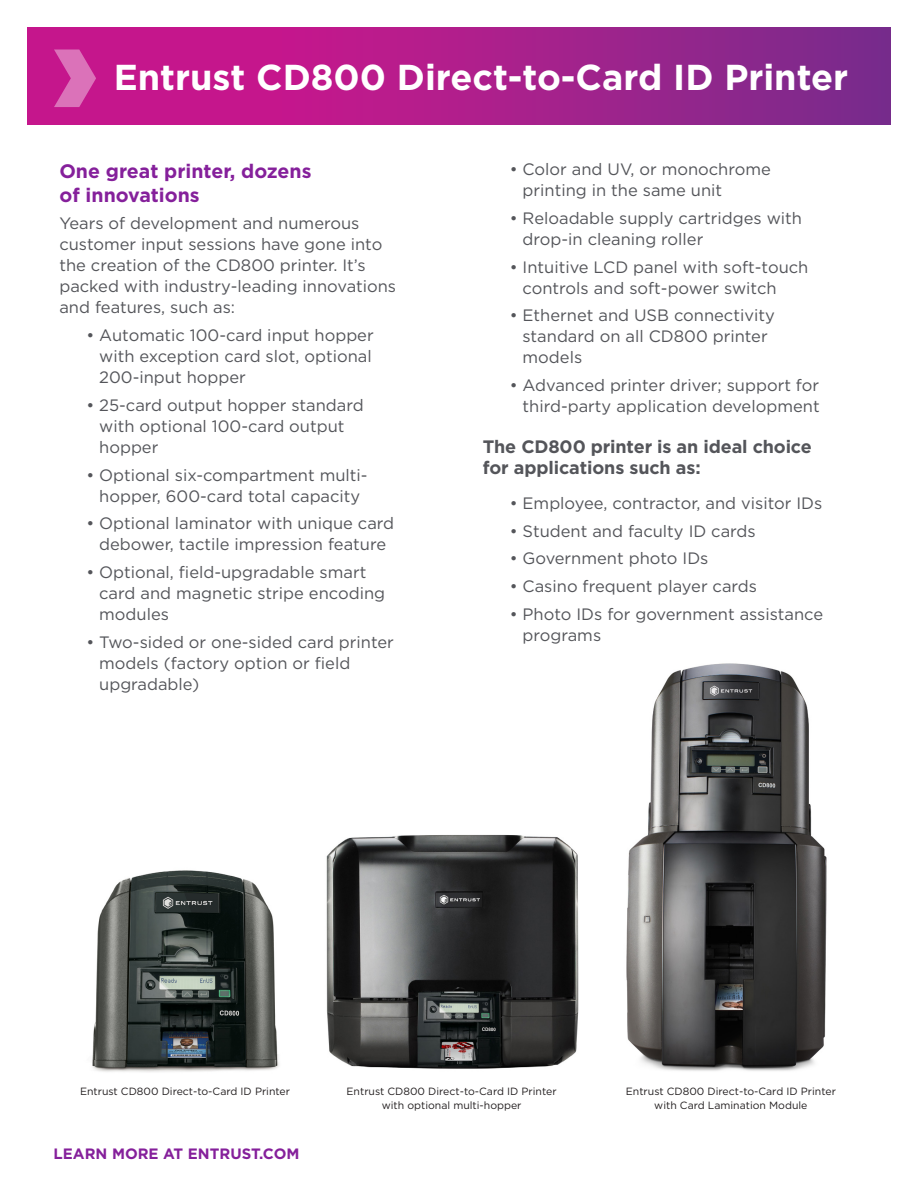
<style>
.page{position:relative;width:918px;height:1188px;background:#fff}
.page>*{position:absolute;margin:0;border:0;box-sizing:border-box;transform-origin:0 0}
.Product_Name{font:700 36px "Gotham";color:#fff}
.Subhead{font:700 19.5px/24px "Gotham";color:#85209b}
.Subhead-2{font:700 18px/21px "Gotham";letter-spacing:-.005em;color:#54555a}
.Body_copy{font:16.5px/21px "Gotham";color:#54555a}
.Subhead-3{font:16.5px/21px "Gotham";color:#54555a}
.CTA_URL_front{font:700 15px "Gotham";color:#85209b}
.callouts_text-left{font:10.5px/13.5px "Gotham";color:#231f20;text-align:center}
</style>
<div class="page">
<svg style="left:27px;top:27px;width:864px;height:98px;background:#a91e8b"></svg>
<svg style="left:54px;top:50px;width:42px;height:57px;background:#d24da7"></svg>
<img style="left:626px;top:663px;width:201px;height:408px">
<img style="left:326px;top:834px;width:253px;height:235px">
<img style="left:92px;top:870px;width:187px;height:202px">
<p class="Product_Name" style="left:114px;top:54px;width:736px">Entrust CD800 Direct-to-Card ID Printer</p>
<p class="Subhead" style="left:59px;top:159px;width:254px">One great printer, dozens of innovations</p>
<p class="Subhead-3" style="left:59px;top:213px;width:338px">Years of development and numerous customer input sessions have gone into the creation of the CD800 printer. It’s packed with industry-leading innovations and features, such as:</p>
<p class="Body_copy" style="left:99px;top:324px;width:276px;text-align:justify;text-indent:-13px">• Automatic 100-card input hopper with exception card slot, optional 200-input hopper</p>
<p class="Body_copy" style="left:99px;top:394px;width:266px;text-indent:-13px">• 25-card output hopper standard with optional 100-card output hopper</p>
<p class="Body_copy" style="left:86px;top:464px;width:283px;text-align:center">• Optional six-compartment multi&shy;hopper, 600-card total capacity</p>
<p class="Body_copy" style="left:86px;top:513px;width:309px;text-align:center">• Optional laminator with unique card debower, tactile impression feature</p>
<p class="Body_copy" style="left:99px;top:561px;width:287px;text-indent:-13px">• Optional, field-upgradable smart card and magnetic stripe encoding modules</p>
<p class="Body_copy" style="left:99px;top:631px;width:296px;text-indent:-13px">• Two-sided or one-sided card printer models (factory option or field upgradable)</p>
<p class="Body_copy" style="left:523px;top:159px;width:250px;text-indent:-13px">• Color and UV, or monochrome printing in the same unit</p>
<p class="Body_copy" style="left:523px;top:207px;width:281px;text-indent:-13px">• Reloadable supply cartridges with drop-in cleaning roller</p>
<p class="Body_copy" style="left:523px;top:256px;width:287px;text-indent:-13px">• Intuitive LCD panel with soft-touch controls and soft-power switch</p>
<p class="Body_copy" style="left:523px;top:305px;width:254px;text-indent:-13px">• Ethernet and USB connectivity standard on all CD800 printer models</p>
<p class="Body_copy" style="left:510px;top:375px;width:311px;text-align:right">• Advanced printer driver; support for third-party application development</p>
<p class="Subhead-2" style="left:483px;top:436px;width:331px">The CD800 printer is an ideal choice for applications such as:</p>
<p class="Body_copy" style="left:510px;top:492px;width:314px">• Employee, contractor, and visitor IDs</p>
<p class="Body_copy" style="left:510px;top:520px;width:248px">• Student and faculty ID cards</p>
<p class="Body_copy" style="left:510px;top:548px;width:200px">• Government photo IDs</p>
<p class="Body_copy" style="left:510px;top:576px;width:249px">• Casino frequent player cards</p>
<p class="Body_copy" style="left:523px;top:603px;width:302px;text-indent:-13px">• Photo IDs for government assistance programs</p>
<p class="callouts_text-left" style="left:80px;top:1085px;width:212px">Entrust CD800 Direct-to-Card ID Printer</p>
<p class="CTA_URL_front" style="left:54px;top:1144px;width:247px">LEARN MORE AT ENTRUST.COM</p>
<p class="callouts_text-left" style="left:347px;top:1085px;width:212px">Entrust CD800 Direct-to-Card ID Printer with optional multi-hopper</p>
<p class="callouts_text-left" style="left:626px;top:1085px;width:212px">Entrust CD800 Direct-to-Card ID Printer with Card Lamination Module</p>
</div>
